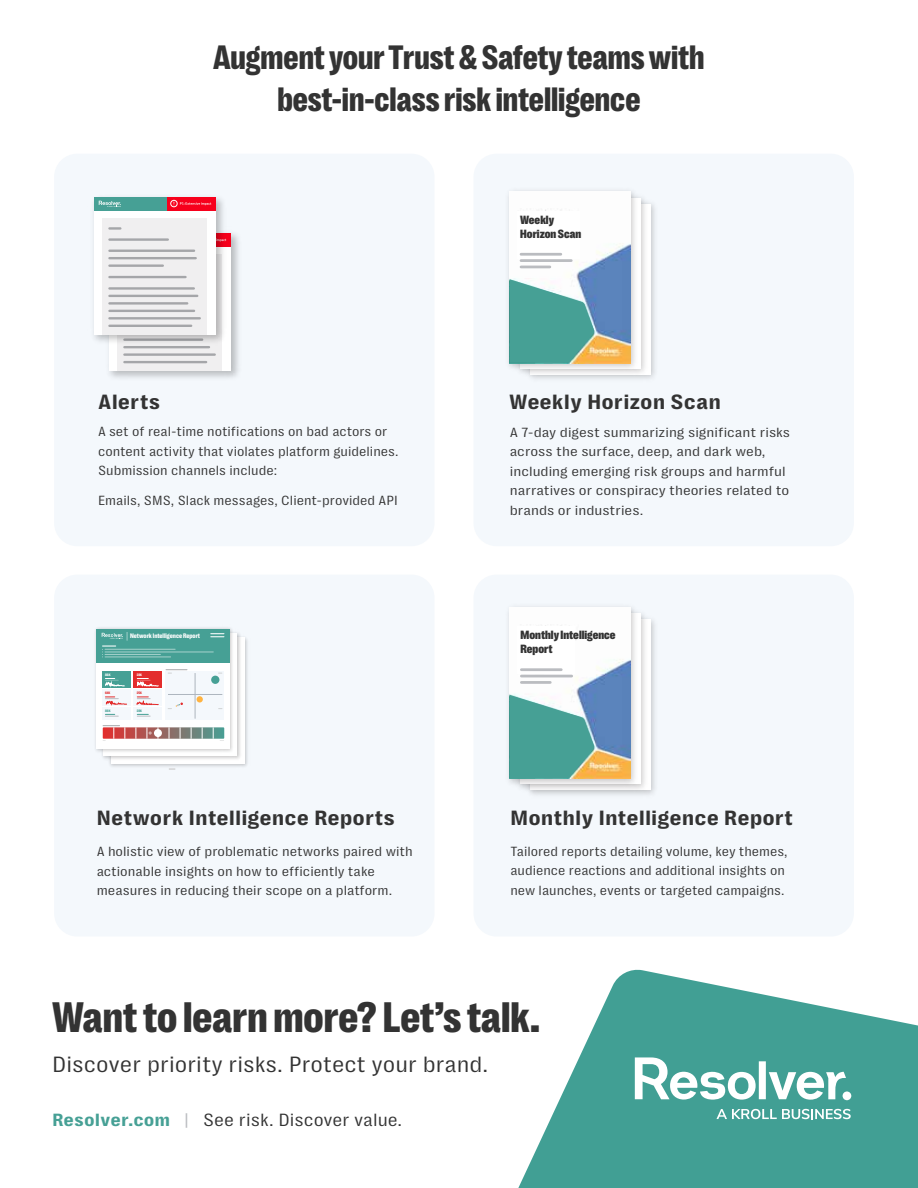
<style>
.page{position:relative;width:918px;height:1188px;background:#fff}
.page>*{position:absolute;margin:0;border:0;box-sizing:border-box;transform-origin:0 0}
.t1{font:43.5px "PP Right Grotesk Compact Dark";color:#333}
.t2{font:34.5px/42px "PP Right Grotesk Compact Dark";color:#333;text-align:center;scale:.96 1}
.t3{font:22.5px "PP Right Grotesk Text";color:#333}
.t4{font:700 21px "PP Right Grotesk Text";color:#333}
.t5{font:18px "PP Right Grotesk Text";color:#333}
.t6{font:13.5px/19.5px "PP Right Grotesk Text";color:#333}
.t7{font:13.5px/19.5px "PP Right Grotesk Text";color:#333;scale:1.04 1}
.t8{font:900 12.15px/13.6px "PP Right Grotesk Compact";color:#333}
.t9{font:6.75px "PP Right Grotesk Compact Dark";color:#fff}
.t10{font:3.45px "PP Right Grotesk Compact Dark";color:#fff}
.t11{font:3.45px "PP Right Grotesk Compact Dark";color:#e32d2d}
.t12{font:3.45px "PP Right Grotesk Compact Dark";color:#46a095}
.s1{font-weight:700;color:#46a095}
.s2{color:#babcc0}
</style>
<div class="page">
<div style="left:54px;top:154px;width:381px;height:392px;background:#f4f8fc;border-radius:23px"></div>
<div style="left:474px;top:154px;width:380px;height:392px;background:#f4f8fc;border-radius:23px"></div>
<div style="left:54px;top:575px;width:381px;height:362px;background:#f4f8fc;border-radius:23px"></div>
<div style="left:474px;top:575px;width:380px;height:362px;background:#f4f8fc;border-radius:23px"></div>
<svg style="left:518px;top:969px;width:400px;height:219px;fill:#419f94"></svg>
<svg style="left:635px;top:1057px;width:216px;height:43px"></svg>
<svg style="left:716px;top:1109px;width:135px;height:10px"></svg>
<div style="left:109px;top:233px;width:122px;height:138px;background:#fff"></div>
<div style="left:117px;top:254px;width:105px;height:117px;background:#ebeaeb"></div>
<div style="left:182px;top:233px;width:49px;height:14px;background:#f7001c"></div>
<hr style="left:124px;top:353px;width:91px;height:3px;background:#a5a6a9">
<hr style="left:124px;top:361px;width:82px;height:2px;background:#a5a6a9">
<img style="left:93px;top:198px;width:136px;height:150px">
<div style="left:94px;top:197px;width:122px;height:138px;background:#fff"></div>
<div style="left:94px;top:197px;width:122px;height:13px;background:#46a095"></div>
<div style="left:102px;top:218px;width:105px;height:117px;background:#ebeaeb"></div>
<div style="left:167px;top:197px;width:49px;height:13px;background:#f7001c"></div>
<div style="left:171px;top:200px;width:6px;height:7px;border:1px solid #fff;border-radius:50%"></div>
<svg style="left:174px;top:202px;width:37px;height:3px"></svg>
<svg style="left:109px;top:227px;width:11px;height:3px"></svg>
<hr style="left:109px;top:238px;width:59px;height:3px;background:#a5a6a9">
<hr style="left:109px;top:276px;width:77px;height:2px;background:#a5a6a9">
<hr style="left:109px;top:250px;width:85px;height:2px;background:#a5a6a9">
<hr style="left:109px;top:257px;width:87px;height:2px;background:#a5a6a9">
<hr style="left:109px;top:264px;width:54px;height:3px;background:#a5a6a9">
<hr style="left:109px;top:287px;width:85px;height:3px;background:#a5a6a9">
<hr style="left:109px;top:295px;width:88px;height:2px;background:#a5a6a9">
<hr style="left:109px;top:302px;width:78px;height:3px;background:#a5a6a9">
<hr style="left:109px;top:310px;width:85px;height:2px;background:#a5a6a9">
<hr style="left:109px;top:317px;width:91px;height:3px;background:#a5a6a9">
<hr style="left:109px;top:325px;width:82px;height:2px;background:#a5a6a9">
<svg style="left:99px;top:201px;width:22px;height:6px"></svg>
<img style="left:523px;top:197px;width:128px;height:182px">
<img style="left:508px;top:190px;width:133px;height:183px">
<img style="left:510px;top:192px;width:120px;height:171px">
<svg style="left:510px;top:279px;width:84px;height:84px;background:#65aba1"></svg>
<div style="left:518px;top:211px;width:62px;height:47px;background:#fff"></div>
<hr style="left:521px;top:253px;width:40px;height:3px;background:#babcc0">
<hr style="left:521px;top:259px;width:50px;height:3px;background:#babcc0">
<hr style="left:521px;top:266px;width:29px;height:2px;background:#babcc0">
<img style="left:522px;top:612px;width:129px;height:182px">
<img style="left:508px;top:606px;width:133px;height:183px">
<img style="left:510px;top:607px;width:120px;height:172px">
<div style="left:517px;top:627px;width:57px;height:47px;background:#fff"></div>
<svg style="left:510px;top:695px;width:85px;height:83px;background:#65aaa1"></svg>
<hr style="left:521px;top:668px;width:40px;height:3px;background:#babcc0">
<hr style="left:521px;top:675px;width:51px;height:2px;background:#babcc0">
<hr style="left:521px;top:681px;width:29px;height:3px;background:#babcc0">
<img style="left:109px;top:637px;width:139px;height:133px">
<div style="left:111px;top:638px;width:133px;height:126px;background:#fff"></div>
<img style="left:102px;top:633px;width:141px;height:129px">
<div style="left:104px;top:633px;width:133px;height:123px;background:#fff"></div>
<img style="left:95px;top:628px;width:141px;height:126px">
<div style="left:97px;top:629px;width:133px;height:119px;background:#fff"></div>
<div style="left:97px;top:629px;width:133px;height:34px;background:#46a095"></div>
<div style="left:102px;top:672px;width:28px;height:16px;background:#46a095"></div>
<div style="left:102px;top:690px;width:28px;height:16px;background:#f4f8fc"></div>
<div style="left:133px;top:672px;width:29px;height:16px;background:#e32d2d"></div>
<div style="left:133px;top:690px;width:29px;height:16px;background:#f4f8fc"></div>
<div style="left:166px;top:672px;width:58px;height:48px;background:#f4f8fc"></div>
<svg style="left:166px;top:669px;width:21px;height:5px"></svg>
<svg style="left:103px;top:725px;width:121px;height:16px"></svg>
<div style="left:102px;top:708px;width:28px;height:12px;background:#f4f8fc"></div>
<div style="left:133px;top:708px;width:29px;height:12px;background:#f4f8fc"></div>
<svg style="left:105px;top:678px;width:20px;height:8px"></svg>
<svg style="left:105px;top:714px;width:13px;height:3px"></svg>
<svg style="left:137px;top:714px;width:13px;height:3px"></svg>
<svg style="left:137px;top:678px;width:22px;height:9px"></svg>
<svg style="left:105px;top:696px;width:22px;height:9px"></svg>
<svg style="left:137px;top:696px;width:22px;height:9px"></svg>
<hr style="left:195px;top:673px;width:1px;height:45px;background:#06162b">
<hr style="left:168px;top:694px;width:54px;height:1px;background:#06162b">
<div style="left:197px;top:696px;width:6px;height:7px;background:#ffb340;border-radius:50%"></div>
<div style="left:211px;top:676px;width:8px;height:8px;background:#46a095;border-radius:50%"></div>
<svg style="left:168px;top:703px;width:15px;height:6px"></svg>
<svg style="left:211px;top:633px;width:13px;height:4px"></svg>
<hr style="left:105px;top:649px;width:70px;height:1px;background:#fff">
<hr style="left:105px;top:651px;width:108px;height:1px;background:#fff">
<hr style="left:105px;top:654px;width:55px;height:1px;background:#fff">
<hr style="left:105px;top:656px;width:66px;height:1px;background:#fff">
<svg style="left:102px;top:646px;width:14px;height:12px"></svg>
<svg style="left:102px;top:632px;width:26px;height:8px"></svg>
<h2 class="t2" style="left:213px;top:36px;width:513px">Augment your Trust &amp; Safety teams with best-in-class risk intelligence</h2>
<p class="t8" style="left:520px;top:213px;width:62px">Weekly<br>Horizon Scan</p>
<h3 class="t4" style="left:98px;top:390px;width:64px">Alerts</h3>
<h3 class="t4" style="left:509px;top:390px;width:214px">Weekly Horizon Scan</h3>
<p class="t6" style="left:98px;top:422px;width:302px">A set of real-time notifications on bad actors or content activity that violates platform guidelines.<br>Submission channels include:</p>
<p class="t6" style="left:98px;top:491px;width:301px">Emails, SMS, Slack messages, Client-provided API</p>
<p class="t7" style="left:510px;top:422px;width:271px">A 7-day digest summarizing significant risks across the surface, deep, and dark web, including emerging risk groups and harmful narratives or conspiracy theories related to brands or industries.</p>
<p class="t9" style="left:130px;top:632px;width:72px">Network Intelligence Report</p>
<p class="t10" style="left:105px;top:673px;width:7px">86K</p>
<p class="t10" style="left:137px;top:673px;width:7px">28K</p>
<p class="t11" style="left:105px;top:691px;width:7px">64K</p>
<p class="t11" style="left:137px;top:691px;width:7px">25K</p>
<p class="t12" style="left:105px;top:709px;width:7px">86K</p>
<p class="t12" style="left:137px;top:709px;width:7px">28K</p>
<p class="t8" style="left:521px;top:628px;width:97px">Monthly Intelligence<br>Report</p>
<h3 class="t4" style="left:97px;top:807px;width:300px">Network Intelligence Reports</h3>
<h3 class="t4" style="left:510px;top:807px;width:285px">Monthly Intelligence Report</h3>
<p class="t6" style="left:97px;top:842px;width:318px">A holistic view of problematic networks paired with actionable insights on how to efficiently take measures in reducing their scope on a platform.</p>
<p class="t6" style="left:510px;top:841px;width:279px">Tailored reports detailing volume, key themes, audience reactions and additional insights on new launches, events or targeted campaigns.</p>
<h1 class="t1" style="left:52px;top:994px;width:489px">Want to learn more? Let’s talk.</h1>
<h3 class="t3" style="left:52px;top:1052px;width:438px">Discover priority risks. Protect your brand.</h3>
<h3 class="t5" style="left:52px;top:1110px;width:352px"><span class="s1">Resolver.com</span> <span class="s2">|</span> See risk. Discover value.</h3>
</div>
